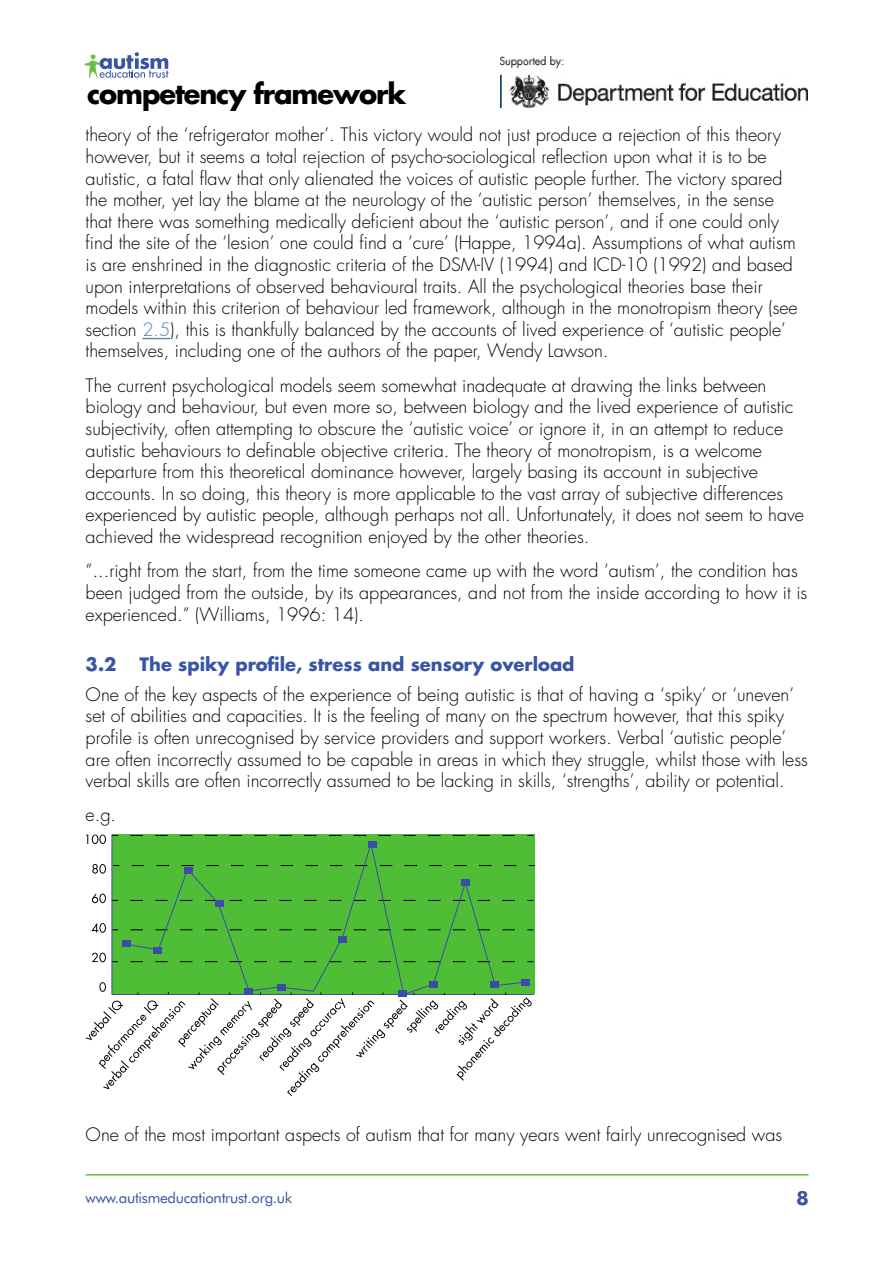
<style>
.page{position:relative;width:893px;height:1263px;background:#fff}
.page>*{position:absolute;margin:0;border:0;box-sizing:border-box;transform-origin:0 0}
.t1{font:700 27.3px "Futura";letter-spacing:-.04em;color:#000}
.t2{font:700 19.5px "Futura BT";color:#3954a5}
.t3{font:300 18px/21.6px "Futura";color:#000}
.t4{font:700 18px "Futura";color:#3954a5}
.t5{font:15px "Futura BT";letter-spacing:-.02em;color:#3954a5}
.s1{font-size:20.7px;color:#fff}
.s2{font-size:11.25px;color:#fff}
.s3{color:#4f81bd}
</style>
<div class="page">
<svg style="left:84px;top:52px;width:85px;height:26px"></svg>
<hr style="left:86px;top:1174px;width:722px;height:1px;background:#6cbe45">
<img style="left:501px;top:56px;width:307px;height:51px">
<svg style="left:142px;top:338px;width:28px;height:1px"></svg>
<svg style="left:86px;top:835px;width:448px;height:260px"></svg>
<h1 class="t1" style="left:87px;top:75px;width:351px">competency framework<span class="s1">a</span><span class="s2">rds</span></h1>
<p class="t3" style="left:86px;top:124px;width:714px">theory of the ‘refrigerator mother’. This victory would not just produce a rejection of this theory however, but it seems a total rejection of psycho-sociological reflection upon what it is to be autistic, a fatal flaw that only alienated the voices of autistic people further. The victory spared the mother, yet lay the blame at the neurology of the ‘autistic person’ themselves, in the sense that there was something medically deficient about the ‘autistic person’, and if one could only find the site of the ‘lesion’ one could find a ‘cure’ (Happe, 1994a). Assumptions of what autism is are enshrined in the diagnostic criteria of the DSM-IV (1994) and ICD-10 (1992) and based upon interpretations of observed behavioural traits. All the psychological theories base their models within this criterion of behaviour led framework, although in the monotropism theory (see section <span class="s3">2.5</span>), this is thankfully balanced by the accounts of lived experience of ‘autistic people’ themselves, including one of the authors of the paper, Wendy Lawson.</p>
<p class="t3" style="left:86px;top:375px;width:720px">The current psychological models seem somewhat inadequate at drawing the links between biology and behaviour, but even more so, between biology and the lived experience of autistic subjectivity, often attempting to obscure the ‘autistic voice’ or ignore it, in an attempt to reduce autistic behaviours to definable objective criteria. The theory of monotropism, is a welcome departure from this theoretical dominance however, largely basing its account in subjective accounts. In so doing, this theory is more applicable to the vast array of subjective differences experienced by autistic people, although perhaps not all. Unfortunately, it does not seem to have achieved the widespread recognition enjoyed by the other theories.</p>
<p class="t3" style="left:86px;top:560px;width:723px">“...right from the start, from the time someone came up with the word ‘autism’, the condition has been judged from the outside, by its appearances, and not from the inside according to how it is experienced.” (Williams, 1996: 14).</p>
<p class="t4" style="left:86px;top:651px;width:32px">3.2</p>
<p class="t4" style="left:140px;top:651px;width:436px">The spiky profile, stress and sensory overload</p>
<p class="t3" style="left:86px;top:683px;width:724px">One of the key aspects of the experience of being autistic is that of having a ‘spiky’ or ‘uneven’ set of abilities and capacities. It is the feeling of many on the spectrum however, that this spiky profile is often unrecognised by service providers and support workers. Verbal ‘autistic people’ are often incorrectly assumed to be capable in areas in which they struggle, whilst those with less verbal skills are often incorrectly assumed to be lacking in skills, ‘strengths’, ability or potential.</p>
<p class="t3" style="left:86px;top:804px;width:32px">e.g.</p>
<p class="t3" style="left:86px;top:1123px;width:698px">One of the most important aspects of autism that for many years went fairly unrecognised was</p>
<p class="t5" style="left:86px;top:1188px;width:208px">www.autismeducationtrust.org.uk</p>
<p class="t2" style="left:796px;top:1186px;width:14px">8</p>
</div>
